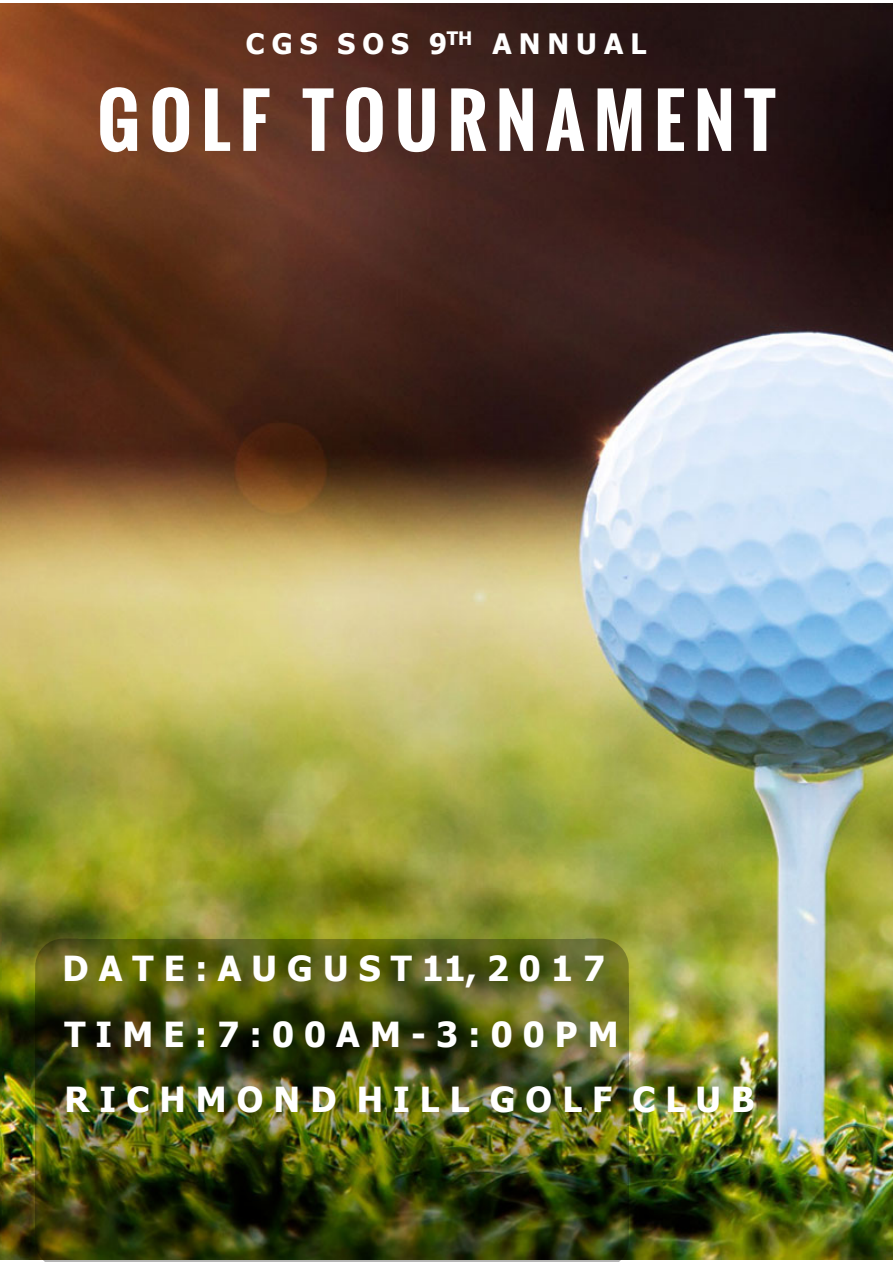
<style>
.page{position:relative;width:893px;height:1262px;background:#fff}
.page>*{position:absolute;margin:0;border:0;box-sizing:border-box;transform-origin:0 0}
.t1{font:700 71.1px "Oswald";color:#fff}
.t2{font:700 34.5px/65.8px "Tahoma";color:#fff}
.t3{font:700 28.12px "Tahoma";color:#fff}
</style>
<div class="page">
<img style="left:0;top:4px;width:892px;height:1255px">
<svg style="left:587px;top:939px;width:41px;height:44px;background:#727828"></svg>
<img style="left:610px;top:983px;width:18px;height:245px">
<img style="left:78px;top:972px;width:532px;height:256px">
<svg style="left:78px;top:939px;width:509px;height:46px;background:#576013"></svg>
<svg style="left:35px;top:939px;width:43px;height:44px;background:#69651d"></svg>
<img style="left:35px;top:983px;width:43px;height:245px">
<svg style="left:78px;top:1228px;width:507px;height:33px;background:#2f3a0d"></svg>
<svg style="left:35px;top:1228px;width:43px;height:33px"></svg>
<svg style="left:585px;top:1228px;width:43px;height:33px"></svg>
<p class="t3" style="left:246px;top:24px;width:402px">C G S S O S 9<sup>TH</sup> A N N U A L</p>
<h1 class="t1" style="left:97px;top:66px;width:680px">G O L F T O U R N A M E N T</h1>
<p class="t2" style="left:63px;top:933px;width:693px">D A T E : A U G U S T 11, 2 0 1 7<br>T I M E : 7 : 0 0 A M - 3 : 0 0 P M<br>R I C H M O N D H I L L G O L F C L U B</p>
</div>
